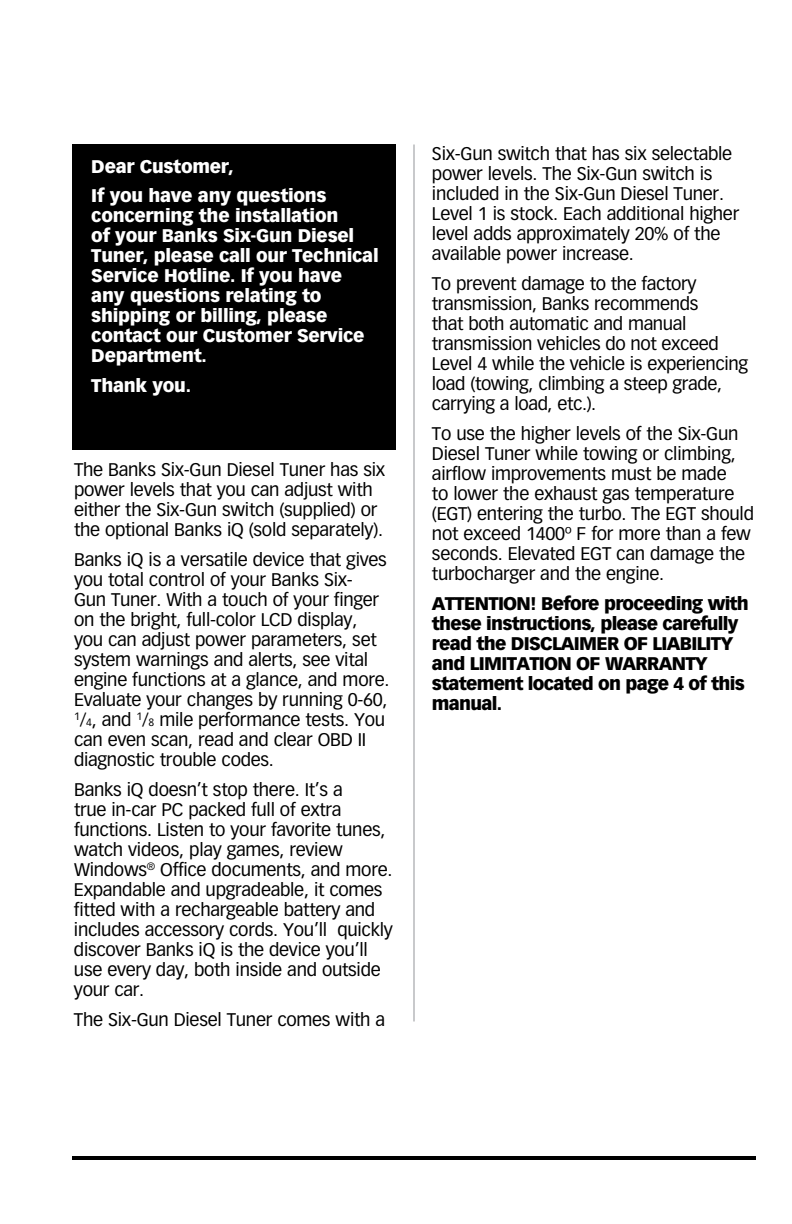
<style>
.page{position:relative;width:792px;height:1224px;background:#fff}
.page>*{position:absolute;margin:0;border:0;box-sizing:border-box;transform-origin:0 0}
.t1{font:18px/20px "Vectora LT Std";letter-spacing:-.015em;color:#000}
.t2{font:900 18px/20px "Vectora LT Std";letter-spacing:-.015em;color:#fff}
.t3{font:900 18px/20px "Vectora LT Std";letter-spacing:-.04em;color:#000}
.s1{font-size:10.4px}
</style>
<div class="page">
<hr style="left:72px;top:1156px;width:684px;height:4px;background:#000">
<div style="left:72px;top:144px;width:324px;height:306px;background:#000"></div>
<hr style="left:414px;top:145px;width:1px;height:876px;background:#939598">
<p class="t2" style="left:91px;top:151px;width:237px;line-height:30px">Dear Customer,<br>If you have any questions</p>
<p class="t2" style="left:91px;top:206px;width:289px">concerning the installation<br>of your Banks Six-Gun Diesel<br>Tuner, please call our Technical<br>Service Hotline. If you have any questions relating to shipping or billing, please contact our Customer Service<br>Department.</p>
<p class="t2" style="left:91px;top:376px;width:101px">Thank you.</p>
<p class="t1" style="left:74px;top:460px;width:313px">The Banks Six-Gun Diesel Tuner has six power levels that you can adjust with either the Six-Gun switch (supplied) or the optional Banks iQ (sold separately).</p>
<p class="t1" style="left:74px;top:550px;width:317px">Banks iQ is a versatile device that gives you total control of your Banks Six-Gun Tuner. With a touch of your finger on the bright, full-color LCD display, you can adjust power parameters, set system warnings and alerts, see vital engine functions at a glance, and more.<br>Evaluate your changes by running 0-60, <sup>1</sup>/<span class="s1">4</span>, and <sup>1</sup>/<span class="s1">8</span> mile performance tests. You can even scan, read and clear OBD II diagnostic trouble codes.</p>
<p class="t1" style="left:74px;top:780px;width:320px">Banks iQ doesn’t stop there. It’s a<br>true in-car PC packed full of extra functions. Listen to your favorite tunes, watch videos, play games, review Windows<sup>®</sup> Office documents, and more.<br>Expandable and upgradeable, it comes fitted with a rechargeable battery and includes accessory cords. You’ll quickly discover Banks iQ is the device you’ll use every day, both inside and outside your car.</p>
<p class="t1" style="left:74px;top:1010px;width:313px">The Six-Gun Diesel Tuner comes with a</p>
<p class="t1" style="left:432px;top:144px;width:309px">Six-Gun switch that has six selectable power levels. The Six-Gun switch is included in the Six-Gun Diesel Tuner.<br>Level 1 is stock. Each additional higher level adds approximately 20% of the available power increase.</p>
<p class="t1" style="left:432px;top:274px;width:318px">To prevent damage to the factory transmission, Banks recommends<br>that both automatic and manual transmission vehicles do not exceed Level 4 while the vehicle is experiencing load (towing, climbing a steep grade, carrying a load, etc.).</p>
<p class="t1" style="left:432px;top:424px;width:324px">To use the higher levels of the Six-Gun Diesel Tuner while towing or climbing, airflow improvements must be made<br>to lower the exhaust gas temperature (EGT) entering the turbo. The EGT should not exceed 1400º F for more than a few seconds. Elevated EGT can damage the turbocharger and the engine.</p>
<p class="t3" style="left:432px;top:594px;width:25px">Attention</p>
<p class="t3" style="left:432px;top:594px;width:318px;text-indent:98px">! Before proceeding with these instructions, please carefully read the DISCLAIMER OF LIABILITY and LIMITATION OF WARRANTY statement located on page 4 of this manual.</p>
</div>
